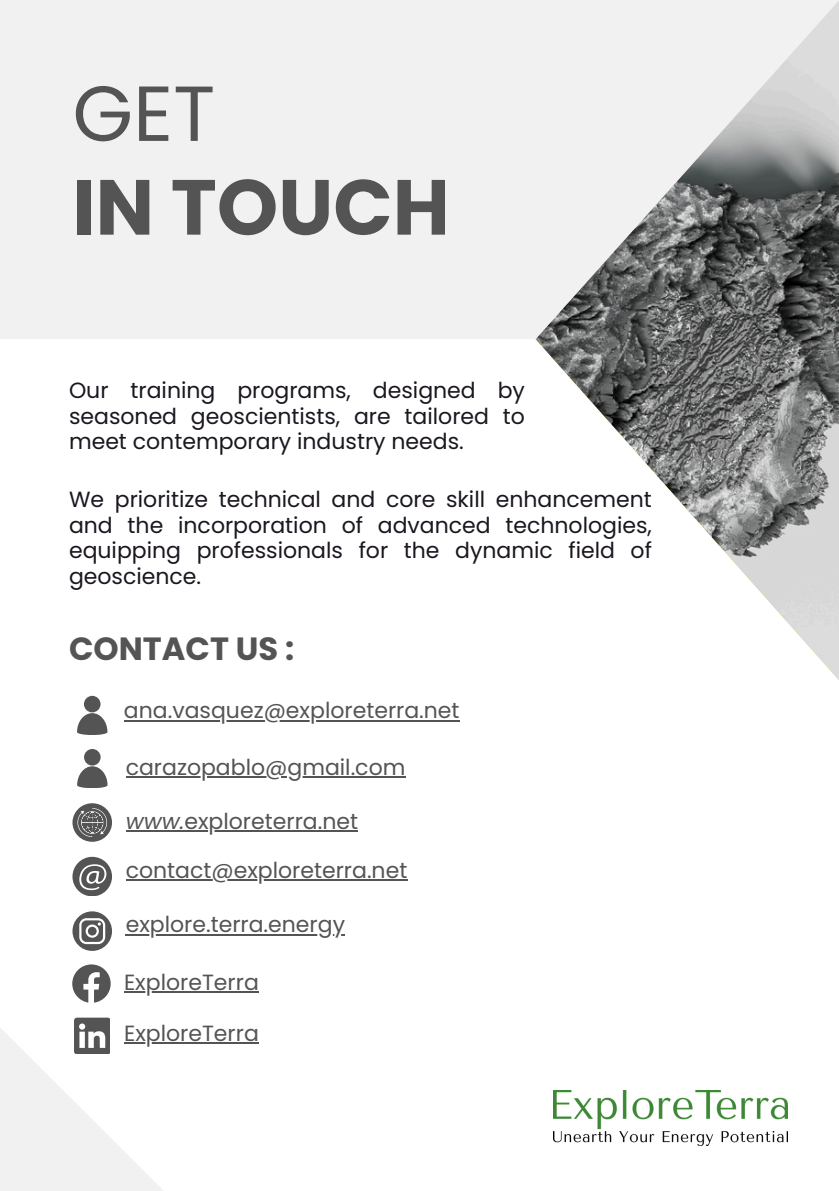
<style>
.page{position:relative;width:839px;height:1191px;background:#fff}
.page>*{position:absolute;margin:0;border:0;box-sizing:border-box;transform-origin:0 0}
.t1{font:700 78px "Poppins";color:#545454}
.t2{font:78px "Poppins";color:#545454}
.t3{font:700 32.2px "Poppins";color:#545454}
.t4{font:22px/25.6px "Poppins";color:#1b161f;text-align:justify}
.t5{font:22px "Poppins";color:#545454}
.s1{font-style:italic}
</style>
<div class="page">
<img style="left:148px;top:339px;width:690px;height:439px">
<svg style="left:0;top:0;width:838px;height:339px;fill:#f1f1f1"></svg>
<svg style="left:72px;top:857px;width:39px;height:39px"></svg>
<svg style="left:72px;top:911px;width:39px;height:39px"></svg>
<svg style="left:77px;top:696px;width:30px;height:39px"></svg>
<svg style="left:72px;top:803px;width:39px;height:39px"></svg>
<svg style="left:72px;top:964px;width:39px;height:39px"></svg>
<svg style="left:0;top:1017px;width:181px;height:174px"></svg>
<svg style="left:77px;top:749px;width:30px;height:39px"></svg>
<hr style="left:126px;top:830px;width:58px;height:2px;background:#545454">
<hr style="left:184px;top:830px;width:174px;height:2px;background:#545454">
<hr style="left:126px;top:776px;width:279px;height:2px;background:#545454">
<hr style="left:124px;top:720px;width:335px;height:1px;background:#545454">
<hr style="left:124px;top:991px;width:135px;height:2px;background:#545454">
<hr style="left:126px;top:879px;width:281px;height:2px;background:#545454">
<hr style="left:126px;top:934px;width:219px;height:1px;background:#545454">
<hr style="left:124px;top:1043px;width:135px;height:1px;background:#545454">
<img style="left:553px;top:1090px;width:234px;height:56px">
<p class="t2" style="left:72px;top:59px;width:144px">GET</p>
<p class="t1" style="left:72px;top:153px;width:379px">IN TOUCH</p>
<p class="t4" style="left:69px;top:378px;width:457px">Our training programs, designed by seasoned geoscientists, are tailored to meet contemporary industry needs.</p>
<p class="t4" style="left:69px;top:487px;width:584px">We prioritize technical and core skill enhancement and the incorporation of advanced technologies, equipping professionals for the dynamic field of geoscience.</p>
<p class="t3" style="left:69px;top:626px;width:227px">CONTACT US :</p>
<h3 class="t5" style="left:124px;top:695px;width:337px">ana.vasquez@exploreterra.net</h3>
<p class="t5" style="left:126px;top:752px;width:281px">carazopablo@gmail.com</p>
<h1 class="t5" style="left:126px;top:805px;width:234px"><span class="s1">www.</span>exploreterra.net</h1>
<p class="t5" style="left:126px;top:855px;width:283px">contact@exploreterra.net</p>
<p class="t5" style="left:126px;top:909px;width:221px">explore.terra.energy</p>
<p class="t5" style="left:124px;top:966px;width:136px">ExploreTerra</p>
<p class="t5" style="left:124px;top:1018px;width:136px">ExploreTerra</p>
</div>
